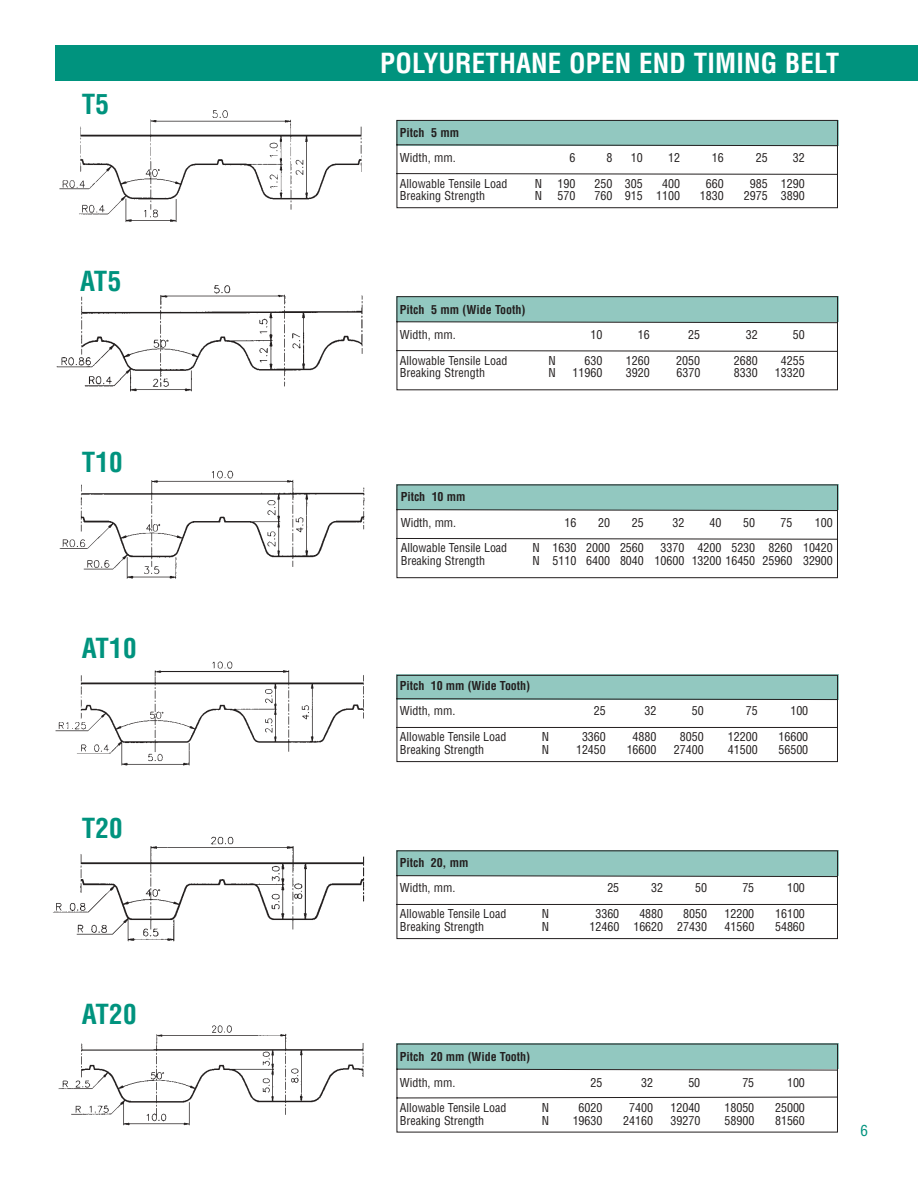
<style>
.page{position:relative;width:918px;height:1188px;background:#fff}
.page>*{position:absolute;margin:0;border:0;box-sizing:border-box;transform-origin:0 0}
.t1{font:700 condensed 27px "Helvetica";letter-spacing:.005em;color:#fff}
.t2{font:700 condensed 27px "Helvetica";letter-spacing:.005em;color:#00937e}
.t3{font:condensed 15px "Helvetica";color:#00937e}
.t4{font:condensed 12px "Helvetica";letter-spacing:-.005em;color:#231f1f}
.t5{font:700 condensed 12px "Helvetica";letter-spacing:-.005em;color:#231f1f}
</style>
<div class="page">
<svg style="left:396px;top:120px;width:443px;height:1013px"></svg>
<div style="left:56px;top:45px;width:862px;height:36px;background:#00937e"></div>
<img style="left:59px;top:110px;width:303px;height:112px">
<img style="left:56px;top:285px;width:307px;height:107px">
<img style="left:59px;top:470px;width:306px;height:109px">
<img style="left:55px;top:661px;width:309px;height:105px">
<img style="left:53px;top:834px;width:312px;height:108px">
<img style="left:58px;top:1025px;width:306px;height:101px">
<h1 class="t2" style="left:82px;top:93px;width:29px">T5</h1>
<h1 class="t2" style="left:80px;top:270px;width:42px">AT5</h1>
<h1 class="t2" style="left:82px;top:451px;width:42px">T10</h1>
<h1 class="t2" style="left:82px;top:637px;width:56px">AT10</h1>
<h1 class="t2" style="left:82px;top:817px;width:42px">T20</h1>
<h1 class="t2" style="left:82px;top:1003px;width:56px">AT20</h1>
<h1 class="t1" style="left:380px;top:53px;width:461px">POLYURETHANE OPEN END TIMING BELT</h1>
<p class="t5" style="left:400px;top:128px;width:61px">Pitch 5 mm</p>
<p class="t4" style="left:400px;top:153px;width:57px">Width, mm.</p>
<p class="t4" style="left:569px;top:153px;width:7px">6</p>
<p class="t4" style="left:607px;top:153px;width:7px">8</p>
<p class="t4" style="left:631px;top:153px;width:13px">10</p>
<p class="t4" style="left:668px;top:153px;width:13px">12</p>
<p class="t4" style="left:712px;top:153px;width:13px">16</p>
<p class="t4" style="left:756px;top:153px;width:13px">25</p>
<p class="t4" style="left:793px;top:153px;width:13px">32</p>
<p class="t4" style="left:400px;top:179px;width:109px">Allowable Tensile Load</p>
<p class="t4" style="left:535px;top:179px;width:9px">N</p>
<p class="t4" style="left:557px;top:179px;width:19px">190</p>
<p class="t4" style="left:595px;top:179px;width:50px">250 305</p>
<p class="t4" style="left:662px;top:179px;width:19px">400</p>
<p class="t4" style="left:706px;top:179px;width:19px">660</p>
<p class="t4" style="left:750px;top:179px;width:57px">985 1290</p>
<p class="t4" style="left:400px;top:191px;width:87px">Breaking Strength</p>
<p class="t4" style="left:535px;top:191px;width:9px">N</p>
<p class="t4" style="left:557px;top:191px;width:19px">570</p>
<p class="t4" style="left:595px;top:191px;width:87px">760 915 1100</p>
<p class="t4" style="left:700px;top:191px;width:25px">1830</p>
<p class="t4" style="left:744px;top:191px;width:63px">2975 3890</p>
<p class="t5" style="left:400px;top:305px;width:127px">Pitch 5 mm (Wide Tooth)</p>
<p class="t4" style="left:400px;top:330px;width:57px">Width, mm.</p>
<p class="t4" style="left:590px;top:330px;width:13px">10</p>
<p class="t4" style="left:638px;top:330px;width:13px">16</p>
<p class="t4" style="left:688px;top:330px;width:13px">25</p>
<p class="t4" style="left:746px;top:330px;width:13px">32</p>
<p class="t4" style="left:793px;top:330px;width:13px">50</p>
<p class="t4" style="left:400px;top:356px;width:109px">Allowable Tensile Load</p>
<p class="t4" style="left:548px;top:356px;width:9px">N</p>
<p class="t4" style="left:584px;top:356px;width:19px">630</p>
<p class="t4" style="left:626px;top:356px;width:25px">1260</p>
<p class="t4" style="left:676px;top:356px;width:25px">2050</p>
<p class="t4" style="left:734px;top:356px;width:25px">2680</p>
<p class="t4" style="left:781px;top:356px;width:25px">4255</p>
<p class="t4" style="left:400px;top:368px;width:87px">Breaking Strength</p>
<p class="t4" style="left:548px;top:368px;width:9px">N</p>
<p class="t4" style="left:572px;top:368px;width:31px">11960</p>
<p class="t4" style="left:626px;top:368px;width:25px">3920</p>
<p class="t4" style="left:676px;top:368px;width:25px">6370</p>
<p class="t4" style="left:734px;top:368px;width:25px">8330</p>
<p class="t4" style="left:775px;top:368px;width:31px">13320</p>
<p class="t5" style="left:401px;top:492px;width:66px">Pitch 10 mm</p>
<p class="t4" style="left:401px;top:518px;width:57px">Width, mm.</p>
<p class="t4" style="left:564px;top:518px;width:13px">16</p>
<p class="t4" style="left:598px;top:518px;width:13px">20</p>
<p class="t4" style="left:632px;top:518px;width:13px">25</p>
<p class="t4" style="left:672px;top:518px;width:13px">32</p>
<p class="t4" style="left:710px;top:518px;width:13px">40</p>
<p class="t4" style="left:743px;top:518px;width:13px">50</p>
<p class="t4" style="left:780px;top:518px;width:13px">75</p>
<p class="t4" style="left:815px;top:518px;width:19px">100</p>
<p class="t4" style="left:401px;top:543px;width:108px">Allowable Tensile Load</p>
<p class="t4" style="left:532px;top:543px;width:113px">N 1630 2000 2560</p>
<p class="t4" style="left:661px;top:543px;width:174px">3370 4200 5230 8260 10420</p>
<p class="t4" style="left:401px;top:556px;width:86px">Breaking Strength</p>
<p class="t4" style="left:532px;top:556px;width:302px">N 5110 6400 8040 10600 13200 16450 25960 32900</p>
<p class="t5" style="left:400px;top:681px;width:132px">Pitch 10 mm (Wide Tooth)</p>
<p class="t4" style="left:400px;top:706px;width:57px">Width, mm.</p>
<p class="t4" style="left:594px;top:706px;width:13px">25</p>
<p class="t4" style="left:645px;top:706px;width:13px">32</p>
<p class="t4" style="left:692px;top:706px;width:13px">50</p>
<p class="t4" style="left:746px;top:706px;width:13px">75</p>
<p class="t4" style="left:790px;top:706px;width:19px">100</p>
<p class="t4" style="left:400px;top:732px;width:108px">Allowable Tensile Load</p>
<p class="t4" style="left:542px;top:732px;width:9px">N</p>
<p class="t4" style="left:582px;top:732px;width:25px">3360</p>
<p class="t4" style="left:633px;top:732px;width:25px">4880</p>
<p class="t4" style="left:680px;top:732px;width:25px">8050</p>
<p class="t4" style="left:728px;top:732px;width:31px">12200</p>
<p class="t4" style="left:779px;top:732px;width:31px">16600</p>
<p class="t4" style="left:400px;top:745px;width:86px">Breaking Strength</p>
<p class="t4" style="left:542px;top:745px;width:9px">N</p>
<p class="t4" style="left:576px;top:745px;width:31px">12450</p>
<p class="t4" style="left:627px;top:745px;width:31px">16600</p>
<p class="t4" style="left:674px;top:745px;width:31px">27400</p>
<p class="t4" style="left:728px;top:745px;width:31px">41500</p>
<p class="t4" style="left:779px;top:745px;width:31px">56500</p>
<p class="t5" style="left:400px;top:858px;width:70px">Pitch 20, mm</p>
<p class="t4" style="left:400px;top:883px;width:57px">Width, mm.</p>
<p class="t4" style="left:607px;top:883px;width:13px">25</p>
<p class="t4" style="left:651px;top:883px;width:13px">32</p>
<p class="t4" style="left:695px;top:883px;width:13px">50</p>
<p class="t4" style="left:742px;top:883px;width:13px">75</p>
<p class="t4" style="left:787px;top:883px;width:19px">100</p>
<p class="t4" style="left:400px;top:909px;width:108px">Allowable Tensile Load</p>
<p class="t4" style="left:542px;top:909px;width:9px">N</p>
<p class="t4" style="left:596px;top:909px;width:25px">3360</p>
<p class="t4" style="left:639px;top:909px;width:25px">4880</p>
<p class="t4" style="left:683px;top:909px;width:25px">8050</p>
<p class="t4" style="left:725px;top:909px;width:31px">12200</p>
<p class="t4" style="left:775px;top:909px;width:31px">16100</p>
<p class="t4" style="left:400px;top:922px;width:86px">Breaking Strength</p>
<p class="t4" style="left:542px;top:922px;width:9px">N</p>
<p class="t4" style="left:590px;top:922px;width:119px">12460 16620 27430</p>
<p class="t4" style="left:725px;top:922px;width:31px">41560</p>
<p class="t4" style="left:775px;top:922px;width:31px">54860</p>
<p class="t5" style="left:400px;top:1052px;width:132px">Pitch 20 mm (Wide Tooth)</p>
<p class="t4" style="left:400px;top:1078px;width:57px">Width, mm.</p>
<p class="t4" style="left:591px;top:1078px;width:13px">25</p>
<p class="t4" style="left:641px;top:1078px;width:13px">32</p>
<p class="t4" style="left:688px;top:1078px;width:13px">50</p>
<p class="t4" style="left:742px;top:1078px;width:13px">75</p>
<p class="t4" style="left:787px;top:1078px;width:19px">100</p>
<p class="t4" style="left:400px;top:1103px;width:108px">Allowable Tensile Load</p>
<p class="t4" style="left:542px;top:1103px;width:9px">N</p>
<p class="t4" style="left:579px;top:1103px;width:25px">6020</p>
<p class="t4" style="left:629px;top:1103px;width:25px">7400</p>
<p class="t4" style="left:671px;top:1103px;width:31px">12040</p>
<p class="t4" style="left:725px;top:1103px;width:31px">18050</p>
<p class="t4" style="left:775px;top:1103px;width:31px">25000</p>
<p class="t4" style="left:400px;top:1116px;width:86px">Breaking Strength</p>
<p class="t4" style="left:542px;top:1116px;width:9px">N</p>
<p class="t4" style="left:573px;top:1116px;width:31px">19630</p>
<p class="t4" style="left:623px;top:1116px;width:31px">24160</p>
<p class="t4" style="left:671px;top:1116px;width:31px">39270</p>
<p class="t4" style="left:725px;top:1116px;width:31px">58900</p>
<p class="t4" style="left:775px;top:1116px;width:31px">81560</p>
<p class="t3" style="left:860px;top:1125px;width:9px">6</p>
</div>
